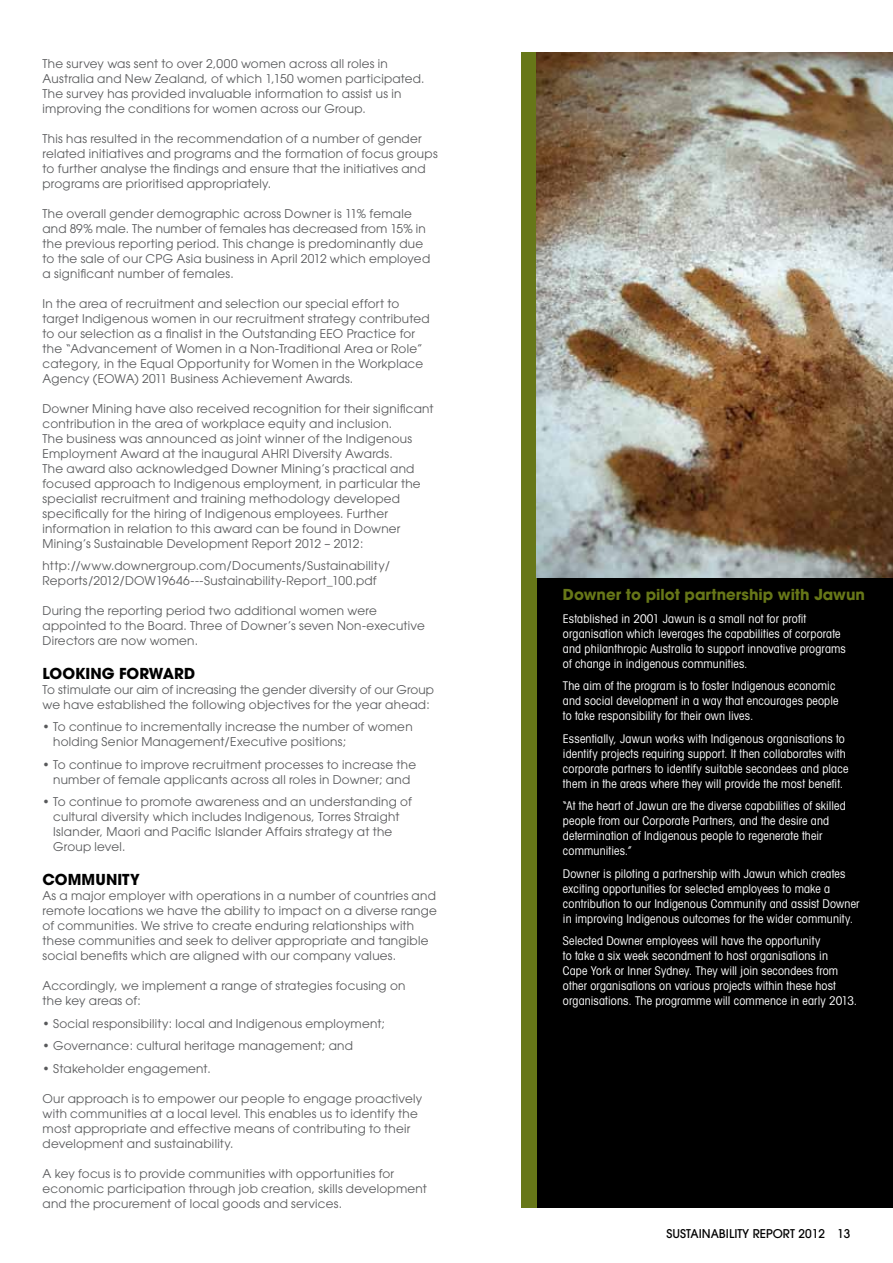
<style>
.page{position:relative;width:893px;height:1263px;background:#fff}
.page>*{position:absolute;margin:0;border:0;box-sizing:border-box;transform-origin:0 0}
.t1{font:700 15px "Avant Garde";color:#677718}
.t2{font:700 15px "Avant Garde";letter-spacing:.005em;color:#000}
.t3{font:12px/15px "Avant Garde";letter-spacing:.02em;color:#58595b}
.t4{font:condensed 12px/15px "Avant Garde";letter-spacing:.015em;color:#fff}
.t5{font:500 12px "Avant Garde";color:#000}
</style>
<div class="page">
<div style="left:521px;top:52px;width:372px;height:1155px;background:#000"></div>
<div style="left:521px;top:52px;width:15px;height:1155px;background:#677718"></div>
<img style="left:536px;top:52px;width:357px;height:526px">
<p class="t3" style="left:43px;top:56px;width:384px">The survey was sent to over 2,000 women across all roles in Australia and New Zealand, of which 1,150 women participated.<br>The survey has provided invaluable information to assist us in improving the conditions for women across our Group.</p>
<p class="t3" style="left:43px;top:131px;width:397px">This has resulted in the recommendation of a number of gender related initiatives and programs and the formation of focus groups to further analyse the findings and ensure that the initiatives and programs are prioritised appropriately.</p>
<p class="t3" style="left:43px;top:206px;width:389px">The overall gender demographic across Downer is 11% female and 89% male. The number of females has decreased from 15% in the previous reporting period. This change is predominantly due to the sale of our CPG Asia business in April 2012 which employed a significant number of females.</p>
<p class="t3" style="left:43px;top:296px;width:389px">In the area of recruitment and selection our special effort to target Indigenous women in our recruitment strategy contributed to our selection as a finalist in the Outstanding EEO Practice for the “Advancement of Women in a Non-Traditional Area or Role” category, in the Equal Opportunity for Women in the Workplace Agency (EOWA) 2011 Business Achievement Awards.</p>
<p class="t3" style="left:43px;top:401px;width:393px">Downer Mining have also received recognition for their significant contribution in the area of workplace equity and inclusion.<br>The business was announced as joint winner of the Indigenous Employment Award at the inaugural AHRI Diversity Awards.<br>The award also acknowledged Downer Mining’s practical and focused approach to Indigenous employment, in particular the specialist recruitment and training methodology developed specifically for the hiring of Indigenous employees. Further information in relation to this award can be found in Downer Mining’s Sustainable Development Report 2012 – 2012:</p>
<p class="t3" style="left:43px;top:558px;width:349px">http://www.downergroup.com/Documents/Sustainability/<br>Reports/2012/DOW19646---Sustainability-Report_100.pdf</p>
<p class="t3" style="left:43px;top:603px;width:384px">During the reporting period two additional women were appointed to the Board. Three of Downer’s seven Non-executive<br>Directors are now women.</p>
<p class="t2" style="left:43px;top:663px;width:132px">Looki ng forward</p>
<p class="t3" style="left:43px;top:682px;width:393px">To stimulate our aim of increasing the gender diversity of our Group we have established the following objectives for the year ahead:</p>
<p class="t3" style="left:53px;top:719px;width:361px;text-indent:-11px">• To continue to incrementally increase the number of women holding Senior Management/Executive positions;</p>
<p class="t3" style="left:43px;top:757px;width:375px;text-align:center">• To continue to improve recruitment processes to increase the number of female applicants across all roles in Downer; and</p>
<p class="t3" style="left:53px;top:794px;width:360px;text-indent:-11px">• To continue to promote awareness and an understanding of cultural diversity which includes Indigenous, Torres Straight Islander, Maori and Pacific Islander Affairs strategy at the Group level.</p>
<p class="t2" style="left:43px;top:870px;width:99px">Comm unity</p>
<p class="t3" style="left:43px;top:888px;width:396px">As a major employer with operations in a number of countries and remote locations we have the ability to impact on a diverse range of communities. We strive to create enduring relationships with these communities and seek to deliver appropriate and tangible social benefits which are aligned with our company values.</p>
<p class="t3" style="left:43px;top:978px;width:364px">Accordingly, we implement a range of strategies focusing on the key areas of:</p>
<p class="t3" style="left:43px;top:1016px;width:344px">• Social responsibility: local and Indigenous employment;</p>
<p class="t3" style="left:43px;top:1038px;width:312px">• Governance: cultural heritage management; and</p>
<p class="t3" style="left:43px;top:1061px;width:170px">• Stakeholder engagement.</p>
<p class="t3" style="left:43px;top:1091px;width:381px">Our approach is to empower our people to engage proactively with communities at a local level. This enables us to identify the most appropriate and effective means of contributing to their development and sustainability.</p>
<p class="t3" style="left:43px;top:1166px;width:386px">A key focus is to provide communities with opportunities for economic participation through job creation, skills development and the procurement of local goods and services.</p>
<p class="t1" style="left:563px;top:585px;width:304px">Downer to pilot partnership with Jawun</p>
<p class="t4" style="left:563px;top:610px;width:284px">Established in 2001 Jawun is a small not for profit organisation which leverages the capabilities of corporate and philanthropic Australia to support innovative programs of change in indigenous communities.</p>
<p class="t4" style="left:563px;top:678px;width:277px">The aim of the program is to foster Indigenous economic and social development in a way that encourages people to take responsibility for their own lives.</p>
<p class="t4" style="left:563px;top:730px;width:287px">Essentially, Jawun works with Indigenous organisations to identify projects requiring support. It then collaborates with corporate partners to identify suitable secondees and place them in the areas where they will provide the most benefit.</p>
<p class="t4" style="left:563px;top:798px;width:284px">“At the heart of Jawun are the diverse capabilities of skilled people from our Corporate Partners, and the desire and determination of Indigenous people to regenerate their communities.”</p>
<p class="t4" style="left:563px;top:865px;width:298px">Downer is piloting a partnership with Jawun which creates exciting opportunities for selected employees to make a contribution to our Indigenous Community and assist Downer in improving Indigenous outcomes for the wider community.</p>
<p class="t4" style="left:563px;top:933px;width:296px">Selected Downer employees will have the opportunity<br>to take a six week secondment to host organisations in<br>Cape York or Inner Sydney. They will join secondees from other organisations on various projects within these host organisations. The programme will commence in early 2013.</p>
<p class="t5" style="left:666px;top:1226px;width:186px">SUSTAINABILITY REPORT 2012 13</p>
</div>
